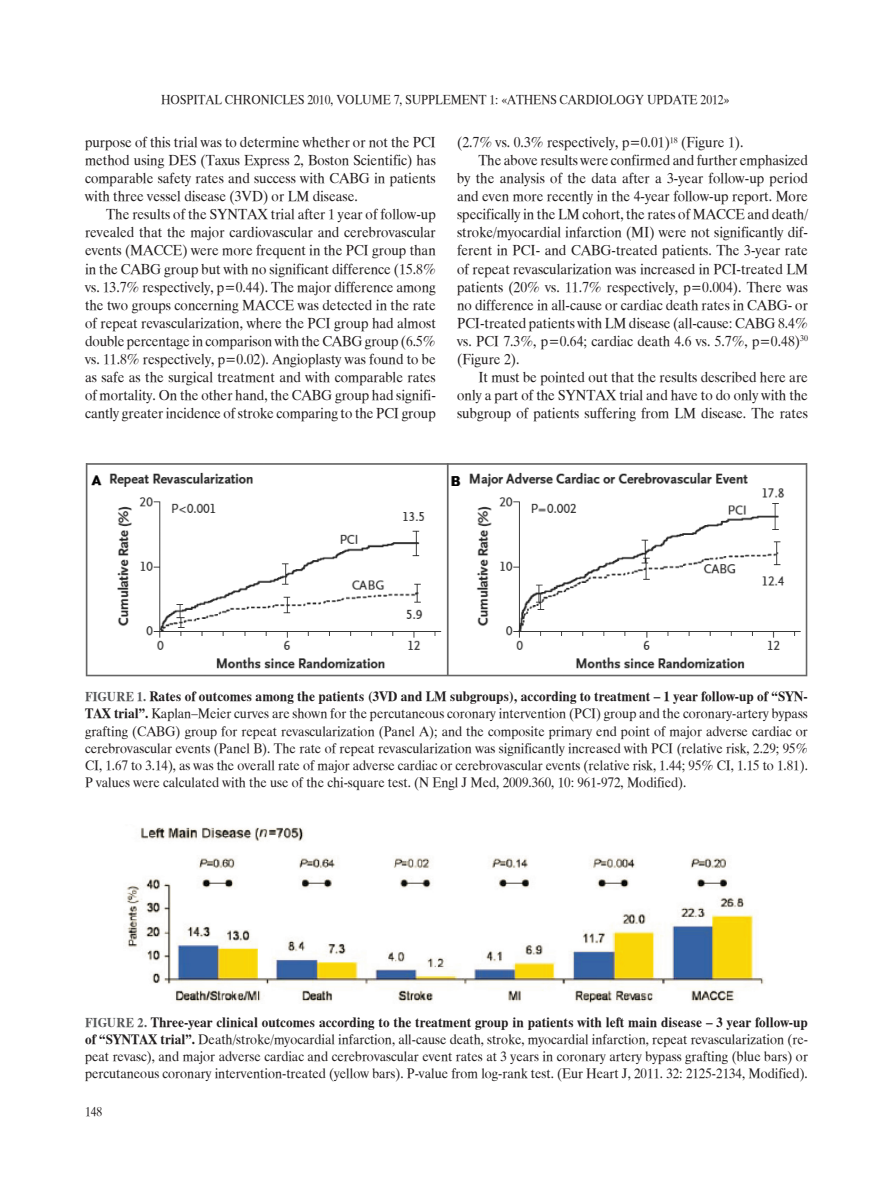
<style>
.page{position:relative;width:893px;height:1191px;background:#fff}
.page>*{position:absolute;margin:0;border:0;box-sizing:border-box;transform-origin:0 0}
._5-keimeno{font:15px/18px "UB Times";color:#231f20;text-align:justify;scale:.95 1}
.LEZANDA{font:14.25px/17.1px "UB Times";color:#231f20;text-align:justify;scale:.95 1}
.deltos{font:13.5px "UB Times";color:#231f20;scale:.9 1}
.s1{font-family:"UB Times Bold";font-size:13.5px;color:#57585a}
.s2{font-family:"UB Times Bold"}
</style>
<div class="page">
<img style="left:85px;top:464px;width:723px;height:213px">
<img style="left:127px;top:827px;width:637px;height:176px">
<p class="deltos" style="left:161px;top:92px;width:633px">HOSPITAL CHRONICLES 2010, VOLUME 7, SUPPLEMENT 1: «ATHENS CARDIOLOGY UPDATE 2012»</p>
<p class="_5-keimeno" style="left:85px;top:134px;width:371px">purpose of this trial was to determine whether or not the PCI method using DES (Taxus Express 2, Boston Scientific) has comparable safety rates and success with CABG in patients with three vessel disease (3VD) or LM disease.</p>
<p class="_5-keimeno" style="left:85px;top:206px;width:371px;text-indent:21px">The results of the SYNTAX trial after 1 year of follow-up revealed that the major cardiovascular and cerebrovascular events (MACCE) were more frequent in the PCI group than in the CABG group but with no significant difference (15.8% vs. 13.7% respectively, p=0.44). The major difference among the two groups concerning MACCE was detected in the rate of repeat revascularization, where the PCI group had almost double percentage in comparison with the CABG group (6.5% vs. 11.8% respectively, p=0.02). Angioplasty was found to be as safe as the surgical treatment and with comparable rates of mortality. On the other hand, the CABG group had signifi&shy;cantly greater incidence of stroke comparing to the PCI group</p>
<p class="_5-keimeno" style="left:457px;top:134px;width:303px">(2.7% vs. 0.3% respectively, p=0.01)<sup>18</sup> (Figure 1).</p>
<p class="_5-keimeno" style="left:457px;top:152px;width:371px;text-indent:21px">The above results were confirmed and further emphasized by the analysis of the data after a 3-year follow-up period and even more recently in the 4-year follow-up report. More specifically in the LM cohort, the rates of MACCE and death/ stroke/myocardial infarction (MI) were not significantly dif&shy;ferent in PCI- and CABG-treated patients. The 3-year rate of repeat revascularization was increased in PCI-treated LM patients (20% vs. 11.7% respectively, p=0.004). There was no difference in all-cause or cardiac death rates in CABG- or PCI-treated patients with LM disease (all-cause: CABG 8.4% vs. PCI 7.3%, p=0.64; cardiac death 4.6 vs. 5.7%, p=0.48)<sup>30 </sup>(Figure 2).</p>
<p class="_5-keimeno" style="left:457px;top:368px;width:371px;text-indent:21px">It must be pointed out that the results described here are only a part of the SYNTAX trial and have to do only with the subgroup of patients suffering from LM disease. The rates</p>
<p class="LEZANDA" style="left:85px;top:688px;width:762px"><span class="s1">FIGURE 1.</span> <span class="s2">Rates of outcomes among the patients (3VD and LM subgroups), according to treatment – 1 year follow-up of “SYN-TAX trial”.</span> Kaplan–Meier curves are shown for the percutaneous coronary intervention (PCI) group and the coronary-artery bypass grafting (CABG) group for repeat revascularization (Panel A); and the composite primary end point of major adverse cardiac or cerebrovascular events (Panel B). The rate of repeat revascularization was significantly increased with PCI (relative risk, 2.29; 95% CI, 1.67 to 3.14), as was the overall rate of major adverse cardiac or cerebrovascular events (relative risk, 1.44; 95% CI, 1.15 to 1.81).<br>P values were calculated with the use of the chi-square test. (N Engl J Med, 2009.360, 10: 961-972, Modified).</p>
<p class="LEZANDA" style="left:85px;top:1014px;width:762px"><span class="s1">FIGURE 2.</span> <span class="s2">Three-year clinical outcomes according to the treatment group in patients with left main disease – 3 year follow-up of “SYNTAX trial”.</span> Death/stroke/myocardial infarction, all-cause death, stroke, myocardial infarction, repeat revascularization (re&shy;peat revasc), and major adverse cardiac and cerebrovascular event rates at 3 years in coronary artery bypass grafting (blue bars) or percutaneous coronary intervention-treated (yellow bars). P-value from log-rank test. (Eur Heart J, 2011. 32: 2125-2134, Modified).</p>
<p class="deltos" style="left:85px;top:1104px;width:21px">148</p>
</div>
